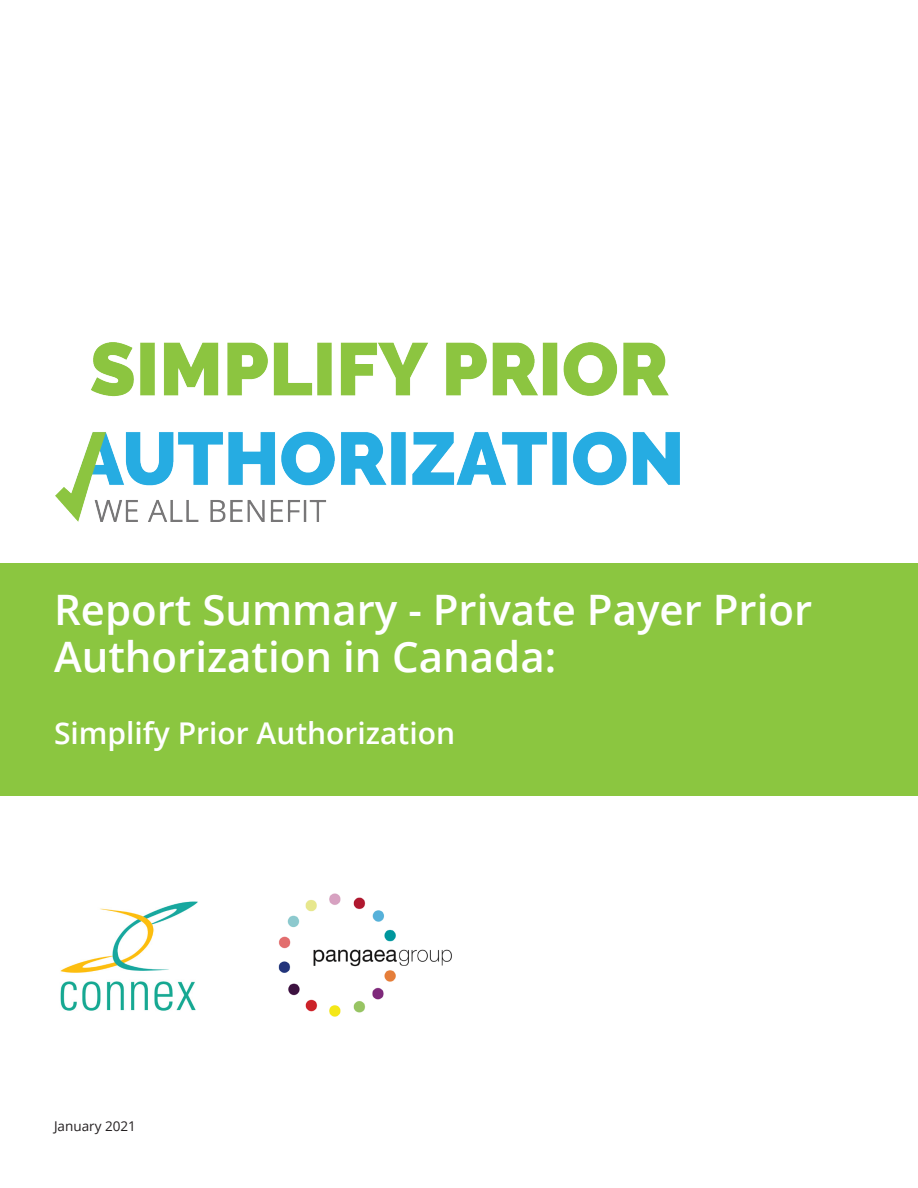
<style>
.page{position:relative;width:918px;height:1188px;background:#fff}
.page>*{position:absolute;margin:0;border:0;box-sizing:border-box;transform-origin:0 0}
.Report_Title{font:600 42px/46.5px "Open Sans";color:#fff}
.Report_Subheading{font:600 30px "Open Sans";color:#fff}
.Footer_Notes{font:13.5px "Open Sans";color:#231f20}
</style>
<div class="page">
<div style="left:0;top:563px;width:918px;height:233px;background:#8bc640"></div>
<img style="left:278px;top:893px;width:174px;height:124px">
<img style="left:60px;top:901px;width:138px;height:110px">
<img style="left:55px;top:342px;width:625px;height:180px">
<p class="Report_Title" style="left:54px;top:586px;width:760px">Report Summary - Private Payer Prior<br>Authorization in Canada:</p>
<p class="Report_Subheading" style="left:54px;top:712px;width:403px">Simplify Prior Authorization</p>
<p class="Footer_Notes" style="left:54px;top:1116px;width:83px">January 2021</p>
</div>
